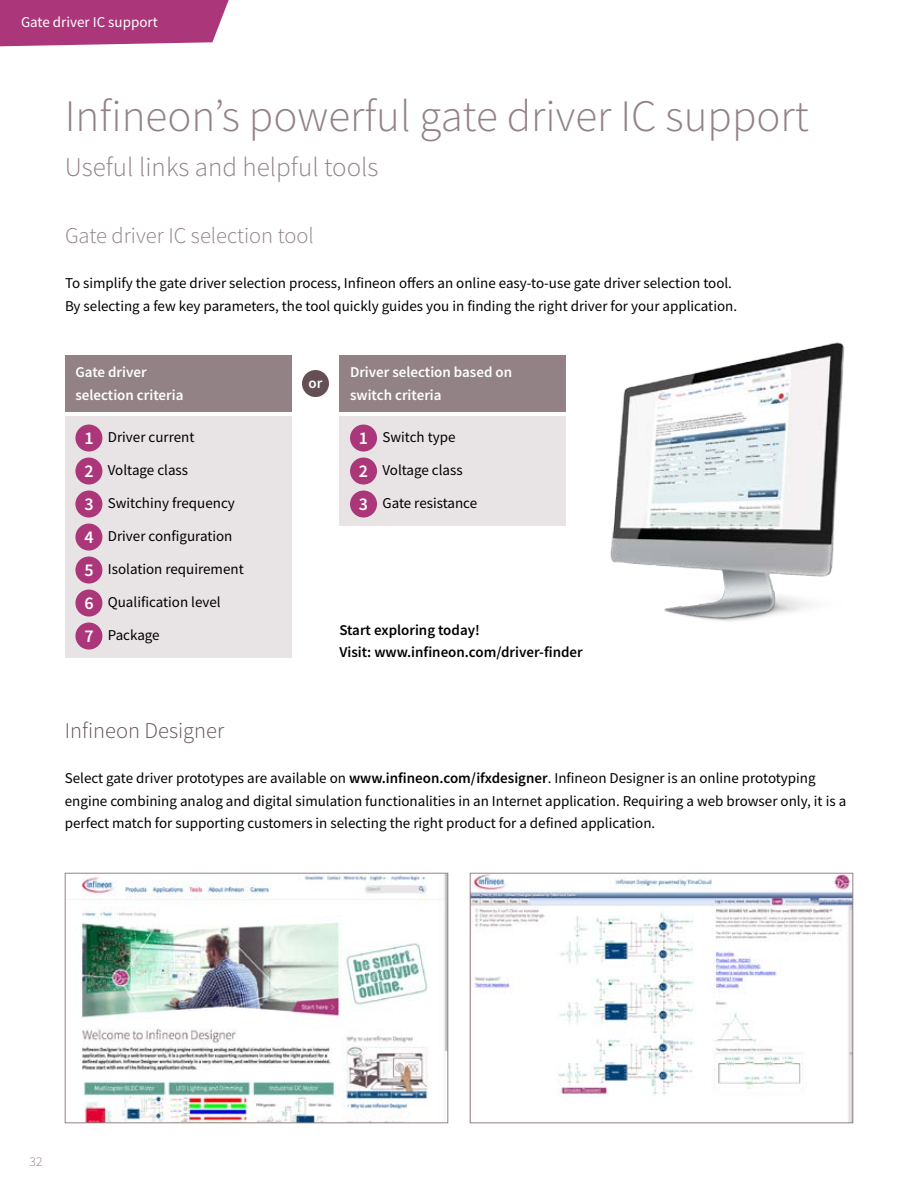
<style>
.page{position:relative;width:918px;height:1188px;background:#fff}
.page>*{position:absolute;margin:0;border:0;box-sizing:border-box;transform-origin:0 0}
.t1{font:300 45px "Source Sans Pro";color:#928285}
.t2{font:300 27px "Source Sans Pro";color:#928285}
.t3{font:300 22.5px "Source Sans Pro";color:#928285}
.t4{font:300 22.5px "Source Sans Pro";color:#645054}
.t5{font:15px/22.5px "Source Sans Pro";color:#000}
.t6{font:600 15px/22.5px "Source Sans Pro";color:#fff}
.t7{font:600 15px/22.5px "Source Sans Pro";color:#000}
.t8{font:15px "Source Sans Pro";color:#fff}
.t9{font:300 13.5px "Source Sans Pro";color:#928285}
.s1{font-weight:600;font-size:18px;color:#fff}
.s2{font-weight:600}
</style>
<div class="page">
<img style="left:610px;top:342px;width:235px;height:279px">
<div style="left:65px;top:416px;width:227px;height:241px;background:#e8e3e4"></div>
<div style="left:75px;top:425px;width:27px;height:27px;background:#ab377a;border-radius:50%"></div>
<div style="left:75px;top:458px;width:27px;height:27px;background:#ab377a;border-radius:50%"></div>
<div style="left:75px;top:491px;width:27px;height:27px;background:#ab377a;border-radius:50%"></div>
<div style="left:75px;top:524px;width:27px;height:27px;background:#ab377a;border-radius:50%"></div>
<div style="left:75px;top:557px;width:27px;height:27px;background:#ab377a;border-radius:50%"></div>
<div style="left:75px;top:590px;width:27px;height:27px;background:#ab377a;border-radius:50%"></div>
<div style="left:75px;top:623px;width:27px;height:27px;background:#ab377a;border-radius:50%"></div>
<div style="left:339px;top:416px;width:227px;height:109px;background:#e8e3e4"></div>
<div style="left:350px;top:425px;width:27px;height:27px;background:#ab377a;border-radius:50%"></div>
<div style="left:350px;top:458px;width:27px;height:27px;background:#ab377a;border-radius:50%"></div>
<div style="left:350px;top:491px;width:27px;height:27px;background:#ab377a;border-radius:50%"></div>
<div style="left:65px;top:356px;width:227px;height:56px;background:#928285"></div>
<div style="left:339px;top:356px;width:227px;height:56px;background:#928285"></div>
<img style="left:81px;top:875px;width:365px;height:246px">
<div style="left:65px;top:873px;width:383px;height:250px;border:1px solid #928285"></div>
<img style="left:472px;top:875px;width:379px;height:246px">
<div style="left:470px;top:873px;width:383px;height:250px;border:1px solid #928285"></div>
<div style="left:302px;top:370px;width:27px;height:27px;background:#645054;border-radius:50%"></div>
<svg style="left:0;top:0;width:229px;height:46px;background:#b14583"></svg>
<p class="t8" style="left:21px;top:12px;width:138px">Gate driver IC support</p>
<h1 class="t1" style="left:65px;top:88px;width:746px">Infineon’s powerful gate driver IC support</h1>
<h2 class="t2" style="left:65px;top:150px;width:315px">Useful links and helpful tools</h2>
<h3 class="t3" style="left:65px;top:222px;width:250px">Gate driver IC selection tool</h3>
<p class="t5" style="left:65px;top:272px;width:674px">To simplify the gate driver selection process, Infineon offers an online easy-to-use gate driver selection tool.<br>By selecting a few key parameters, the tool quickly guides you in finding the right driver for your application.</p>
<p class="t6" style="left:75px;top:361px;width:109px">Gate driver selection criteria</p>
<p class="t6" style="left:350px;top:361px;width:164px">Driver selection based on switch criteria</p>
<p class="t6" style="left:309px;top:372px;width:15px">or</p>
<p class="t5" style="left:84px;top:426px;width:112px"><span class="s1">1</span> Driver current</p>
<p class="t5" style="left:84px;top:459px;width:105px"><span class="s1">2</span> Voltage class</p>
<p class="t5" style="left:84px;top:492px;width:152px"><span class="s1">3</span> Switchiny frequency</p>
<p class="t5" style="left:84px;top:525px;width:150px"><span class="s1">4</span> Driver configuration</p>
<p class="t5" style="left:84px;top:558px;width:161px"><span class="s1">5</span> Isolation requirement</p>
<p class="t5" style="left:84px;top:591px;width:138px"><span class="s1">6</span> Qualification level</p>
<p class="t5" style="left:84px;top:624px;width:77px"><span class="s1">7</span> Package</p>
<p class="t5" style="left:359px;top:426px;width:98px"><span class="s1">1</span> Switch type</p>
<p class="t5" style="left:359px;top:459px;width:105px"><span class="s1">2</span> Voltage class</p>
<p class="t5" style="left:359px;top:492px;width:120px"><span class="s1">3</span> Gate resistance</p>
<p class="t7" style="left:339px;top:619px;width:245px">Start exploring today!<br>Visit: www.infineon.com/driver-finder</p>
<h3 class="t4" style="left:65px;top:717px;width:161px">Infineon Designer</h3>
<p class="t5" style="left:65px;top:767px;width:783px">Select gate driver prototypes are available on <span class="s2">www.infineon.com/ifxdesigner</span>. Infineon Designer is an online prototyping engine combining analog and digital simulation functionalities in an Internet application. Requiring a web browser only, it is a perfect match for supporting customers in selecting the right product for a defined application.</p>
<p class="t9" style="left:30px;top:1153px;width:14px">32</p>
</div>
